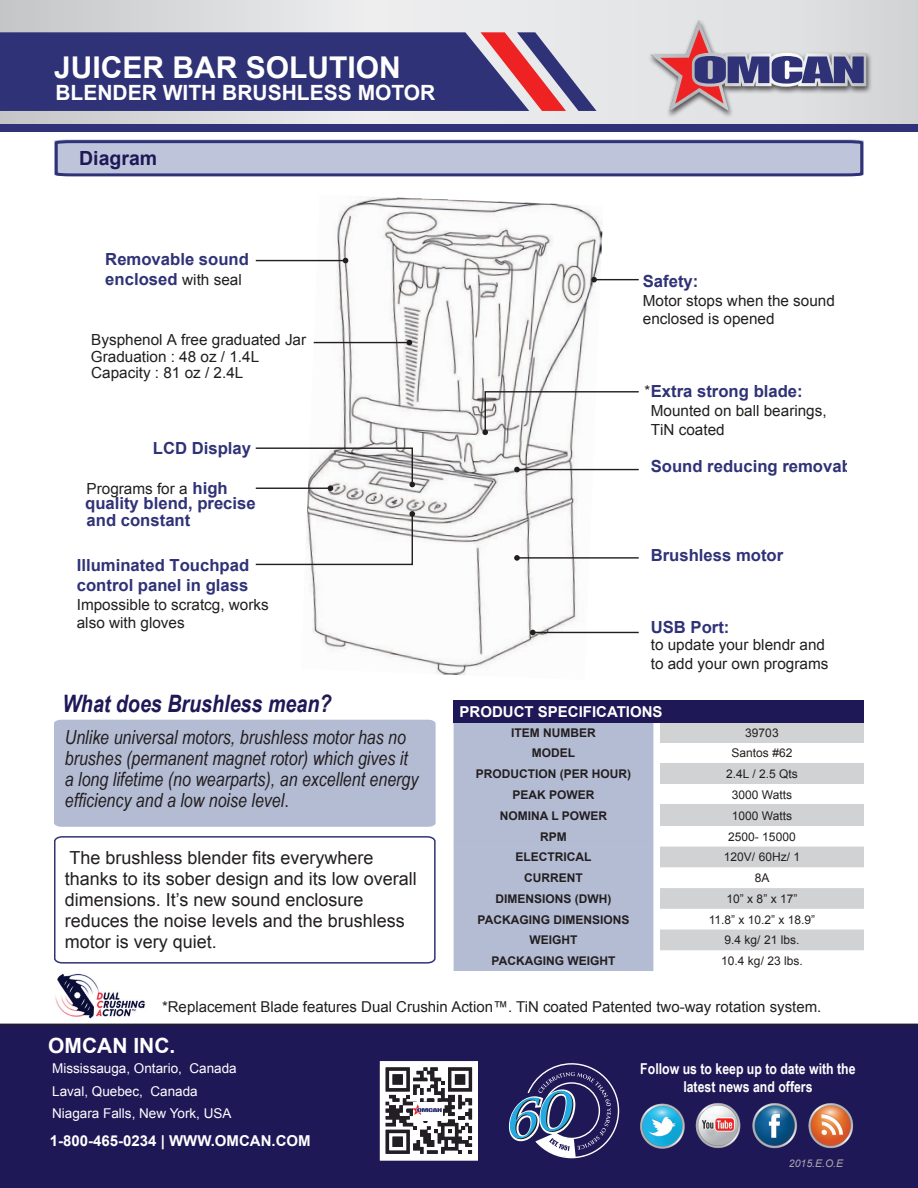
<style>
.page{position:relative;width:918px;height:1188px;background:#fff}
.page>*{position:absolute;margin:0;border:0;box-sizing:border-box;transform-origin:0 0}
.t1{font:700 30px "Arial";color:#fff}
.t2{font:italic 700 24px "Arial Narrow";color:#1f1857}
.t3{font:700 21px "Arial";color:#fff}
.t4{font:italic 19.5px/21px "Arial Narrow";color:#231f20}
.t5{font:700 19.5px "Arial";color:#1f1857}
.t6{font:18px/21px "Arial";color:#231f20}
.t7{font:700 16.65px/20px "Arial";color:#2f3276}
.t8{font:15.3px/18.3px "Arial";color:#211e1e}
.t9{font:15px "Arial";color:#231f20}
.t10{font:700 15px "Arial";color:#fff}
.t11{font:700 15px/18px "Arial Narrow";color:#fff;text-align:center}
.t12{font:13.5px "Arial";color:#fff}
.t13{font:700 12px "Arial";color:#231f20}
.t14{font:12px "Arial";color:#231f20}
.t15{font:italic 10.5px "Arial";color:#a8a9ad}
.s1{font-weight:400;font-size:15.3px;color:#211e1e}
.s2{font-weight:700;font-size:16.65px;color:#2f3276}
.s3{font-style:normal}
.s4{font-weight:400;font-size:15px;color:#231f20}
</style>
<div class="page">
<svg style="left:0;top:0;width:918px;height:124px;background:#dedfe1"></svg>
<svg style="left:0;top:32px;width:597px;height:79px;background:#49437e"></svg>
<div style="left:0;top:124px;width:918px;height:7px;background:#2f3276"></div>
<img style="left:52px;top:973px;width:98px;height:51px">
<div style="left:54px;top:720px;width:382px;height:107px;background:#b4bcd4"></div>
<svg style="left:54px;top:139px;width:810px;height:38px;background:#a8aeca"></svg>
<div style="left:0;top:1024px;width:917px;height:164px;background:#1f1857"></div>
<svg style="left:917px;top:1024px;width:1px;height:164px"></svg>
<img style="left:637px;top:1092px;width:239px;height:67px">
<svg style="left:509px;top:1063px;width:110px;height:96px;background:#464b7d"></svg>
<div style="left:647px;top:18px;width:225px;height:100px;background:#231f20;opacity:.75"></div>
<svg style="left:650px;top:20px;width:216px;height:92px;background:#b8adbb"></svg>
<svg style="left:380px;top:1061px;width:97px;height:100px"></svg>
<div style="left:660px;top:722px;width:204px;height:21px;background:#d1d2d4"></div>
<div style="left:660px;top:763px;width:204px;height:21px;background:#d1d2d4"></div>
<div style="left:660px;top:805px;width:204px;height:21px;background:#d1d2d4"></div>
<img style="left:301px;top:196px;width:302px;height:479px">
<hr style="left:256px;top:260px;width:90px;height:1px;background:#231f20">
<svg style="left:343px;top:258px;width:5px;height:5px"></svg>
<hr style="left:314px;top:342px;width:95px;height:1px;background:#231f20">
<svg style="left:407px;top:340px;width:5px;height:5px"></svg>
<svg style="left:255px;top:447px;width:160px;height:44px"></svg>
<svg style="left:255px;top:511px;width:160px;height:55px"></svg>
<svg style="left:482px;top:390px;width:157px;height:45px"></svg>
<hr style="left:594px;top:279px;width:45px;height:1px;background:#231f20">
<svg style="left:591px;top:277px;width:6px;height:5px"></svg>
<hr style="left:517px;top:469px;width:122px;height:1px;background:#231f20">
<svg style="left:514px;top:467px;width:6px;height:5px"></svg>
<hr style="left:517px;top:557px;width:122px;height:2px;background:#231f20">
<svg style="left:514px;top:555px;width:6px;height:6px"></svg>
<hr style="left:533px;top:632px;width:106px;height:1px;background:#231f20">
<svg style="left:530px;top:630px;width:6px;height:5px"></svg>
<div style="left:454px;top:723px;width:199px;height:248px;background:#b4bcd4"></div>
<svg style="left:660px;top:847px;width:204px;height:103px"></svg>
<div style="left:454px;top:700px;width:410px;height:23px;background:#1f1857"></div>
<svg style="left:54px;top:836px;width:382px;height:128px"></svg>
<p class="t1" style="left:54px;top:48px;width:348px">JUICER BAR SOLUTION</p>
<p class="t3" style="left:56px;top:79px;width:381px">BLENDER WITH BRUSHLESS MOTOR</p>
<p class="t5" style="left:79px;top:145px;width:80px">Diagram</p>
<p class="t7" style="left:105px;top:249px;width:145px">Removable sound enclosed <span class="s1">with seal</span></p>
<p class="t8" style="left:91px;top:332px;width:217px;line-height:16.5px">Bysphenol A free graduated Jar<br>Graduation : 48 oz / 1.4L<br>Capacity : 81 oz / 2.4L</p>
<p class="t7" style="left:153px;top:438px;width:100px">LCD Display</p>
<p class="t8" style="left:87px;top:479px;width:143px">Programs for a <span class="s2">high</span></p>
<p class="t7" style="left:87px;top:511px;width:105px">and constant</p>
<p class="t7" style="left:77px;top:556px;width:174px">Illuminated Touchpad control panel in glass</p>
<p class="t8" style="left:77px;top:595px;width:194px">Impossible to scratcg, works also with gloves</p>
<p class="t7" style="left:85px;top:494px;width:172px">quality blend, precise</p>
<p class="t2" style="left:62px;top:686px;width:271px">What does Brushless mean?</p>
<p class="t4" style="left:65px;top:726px;width:355px">Unlike universal motors, brushless motor has no brushes (permanent magnet rotor) which gives it a long lifetime (no wearparts), an excellent energy efficiency and a low noise level<span class="s3">.</span></p>
<p class="t6" style="left:65px;top:847px;width:354px">The brushless blender fits everywhere thanks to its sober design and its low overall dimensions. It’s new sound enclosure</p>
<p class="t6" style="left:65px;top:910px;width:342px">reduces the noise levels and the brushless motor is very quiet.</p>
<p class="t7" style="left:643px;top:271px;width:57px">Safety:</p>
<p class="t8" style="left:643px;top:292px;width:194px">Motor stops when the sound enclosed is opened</p>
<p class="t7" style="left:644px;top:382px;width:160px"><span class="s4">*</span>Extra strong blade:</p>
<p class="t8" style="left:651px;top:402px;width:177px">Mounted on ball bearings,<br>TiN coated</p>
<p class="t7" style="left:651px;top:457px;width:251px">Sound reducing removable pad</p>
<p class="t7" style="left:651px;top:545px;width:134px">Brushless motor</p>
<p class="t7" style="left:651px;top:618px;width:80px">USB Port:</p>
<p class="t8" style="left:651px;top:636px;width:179px">to update your blendr and to add your own programs</p>
<p class="t10" style="left:460px;top:701px;width:205px">PRODUCT SPECIFICATIONS</p>
<p class="t13" style="left:511px;top:724px;width:86px">ITEM NUMBER</p>
<p class="t14" style="left:745px;top:724px;width:35px">39703</p>
<p class="t13" style="left:532px;top:745px;width:45px">MODEL</p>
<p class="t14" style="left:732px;top:745px;width:62px">Santos #62</p>
<p class="t13" style="left:476px;top:766px;width:157px">PRODUCTION (PER HOUR)</p>
<p class="t14" style="left:726px;top:766px;width:73px">2.4L / 2.5 Qts</p>
<p class="t13" style="left:512px;top:787px;width:84px">PEAK POWER</p>
<p class="t14" style="left:732px;top:787px;width:62px">3000 Watts</p>
<p class="t13" style="left:500px;top:808px;width:109px">NOMINA L POWER</p>
<p class="t14" style="left:732px;top:808px;width:62px">1000 Watts</p>
<p class="t13" style="left:540px;top:829px;width:28px">RPM</p>
<p class="t14" style="left:728px;top:829px;width:69px">2500- 15000</p>
<p class="t13" style="left:516px;top:849px;width:77px">ELECTRICAL</p>
<p class="t14" style="left:724px;top:849px;width:78px">120V/ 60Hz/ 1</p>
<p class="t13" style="left:524px;top:870px;width:60px">CURRENT</p>
<p class="t14" style="left:755px;top:870px;width:16px">8A</p>
<p class="t13" style="left:496px;top:891px;width:117px">DIMENSIONS (DWH)</p>
<p class="t14" style="left:727px;top:891px;width:72px">10” x 8” x 17”</p>
<p class="t13" style="left:478px;top:911px;width:153px">PACKAGING DIMENSIONS</p>
<p class="t14" style="left:709px;top:911px;width:108px">11.8” x 10.2” x 18.9”</p>
<p class="t13" style="left:530px;top:932px;width:49px">WEIGHT</p>
<p class="t14" style="left:725px;top:932px;width:76px">9.4 kg/ 21 lbs.</p>
<p class="t13" style="left:492px;top:953px;width:125px">PACKAGING WEIGHT</p>
<p class="t14" style="left:721px;top:953px;width:83px">10.4 kg/ 23 lbs.</p>
<p class="t9" style="left:162px;top:997px;width:661px">*Replacement Blade features Dual Crushin Action™. TiN coated Patented two-way rotation system.</p>
<p class="t3" style="left:48px;top:1031px;width:129px">OMCAN INC.</p>
<p class="t12" style="left:52px;top:1060px;width:186px">Mississauga, Ontario, Canada</p>
<p class="t12" style="left:52px;top:1082px;width:147px">Laval, Quebec, Canada</p>
<p class="t12" style="left:52px;top:1105px;width:181px">Niagara Falls, New York, USA</p>
<p class="t10" style="left:50px;top:1131px;width:262px">1-800-465-0234 | WWW.OMCAN.COM</p>
<p class="t11" style="left:640px;top:1059px;width:217px">Follow us to keep up to date with the latest news and offers</p>
<p class="t15" style="left:789px;top:1157px;width:56px">2015.E.O.E</p>
</div>
